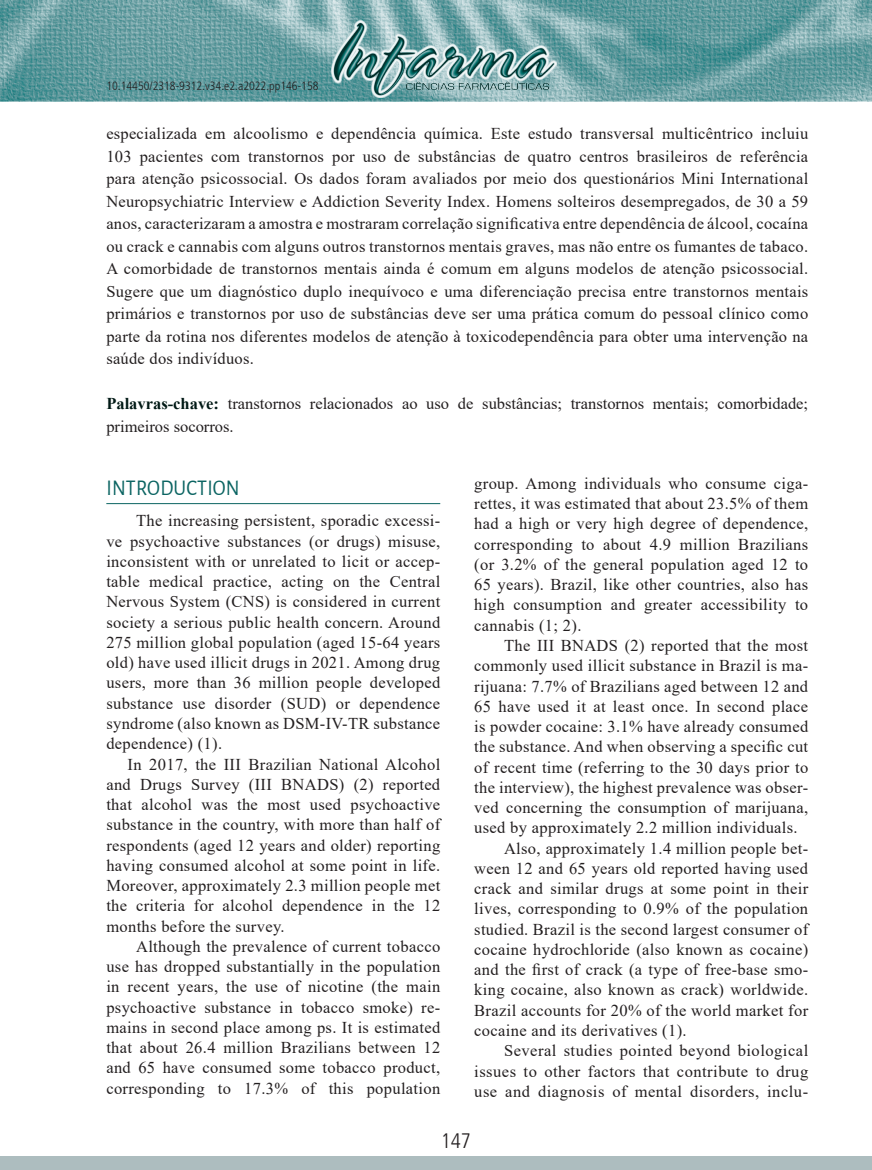
<style>
.page{position:relative;width:872px;height:1170px;background:#fff}
.page>*{position:absolute;margin:0;border:0;box-sizing:border-box;transform-origin:0 0}
.t1{font:22.5px "Alegreya Sans";letter-spacing:.01em;color:#0b6462;scale:.9 1}
.t2{font:300 condensed 21px "Frutiger LT Std";color:#231f20}
.t3{font:16.5px/20.2px "Times New Roman";letter-spacing:.02em;color:#231f20;text-align:justify}
.t4{font:16.5px/22.5px "Times New Roman";color:#231f20}
.t5{font:300 condensed 12px "Frutiger LT Std";color:#231f20}
.s1{font-weight:700;color:#001915}
</style>
<div class="page">
<img style="left:0;top:0;width:872px;height:101px">
<div style="left:0;top:1155px;width:872px;height:14px;background:#adbdbf"></div>
<img style="left:332px;top:20px;width:224px;height:77px">
<hr style="left:106px;top:503px;width:334px;height:1px;background:#0b6462">
<p class="t5" style="left:106px;top:79px;width:214px">10.14450/2318-9312.v34.e2.a2022.pp146-158</p>
<p class="t3" style="left:106px;top:122px;width:703px;line-height:22.5px">especializada em alcoolismo e dependência química. Este estudo transversal multicêntrico incluiu 103 pacientes com transtornos por uso de substâncias de quatro centros brasileiros de referência para atenção psicossocial. Os dados foram avaliados por meio dos questionários Mini International Neuropsychiatric Interview e Addiction Severity Index. Homens solteiros desempregados, de 30 a 59 anos, caracterizaram a amostra e mostraram correlação significativa entre dependência de álcool, cocaína ou crack e cannabis com alguns outros transtornos mentais graves, mas não entre os fumantes de tabaco.<br>A comorbidade de transtornos mentais ainda é comum em alguns modelos de atenção psicossocial.<br>Sugere que um diagnóstico duplo inequívoco e uma diferenciação precisa entre transtornos mentais primários e transtornos por uso de substâncias deve ser uma prática comum do pessoal clínico como parte da rotina nos diferentes modelos de atenção à toxicodependência para obter uma intervenção na saúde dos indivíduos.</p>
<p class="t4" style="left:106px;top:392px;width:703px"><span class="s1">Palavras-chave:</span> transtornos relacionados ao uso de substâncias; transtornos mentais; comorbidade; primeiros socorros.</p>
<h1 class="t1" style="left:107px;top:472px;width:149px">INTRODUCTION</h1>
<p class="t3" style="left:106px;top:510px;width:335px;text-indent:30px">The increasing persistent, sporadic excessi&shy;ve psychoactive substances (or drugs) misuse, inconsistent with or unrelated to licit or accep&shy;table medical practice, acting on the Central Nervous System (CNS) is considered in current society a serious public health concern. Around 275 million global population (aged 15-64 years old) have used illicit drugs in 2021. Among drug users, more than 36 million people developed substance use disorder (SUD) or dependence syndrome (also known as DSM-IV-TR substance dependence) (1).</p>
<p class="t3" style="left:106px;top:753px;width:335px;text-indent:21px">In 2017, the III Brazilian National Alcohol and Drugs Survey (III BNADS) (2) reported that alcohol was the most used psychoactive substance in the country, with more than half of respondents (aged 12 years and older) reporting having consumed alcohol at some point in life.<br>Moreover, approximately 2.3 million people met the criteria for alcohol dependence in the 12 months before the survey.</p>
<p class="t3" style="left:106px;top:935px;width:335px;text-indent:30px">Although the prevalence of current tobacco use has dropped substantially in the population in recent years, the use of nicotine (the main psychoactive substance in tobacco smoke) re&shy;mains in second place among ps. It is estimated that about 26.4 million Brazilians between 12 and 65 have consumed some tobacco product, corresponding to 17.3% of this population</p>
<p class="t3" style="left:474px;top:472px;width:335px">group. Among individuals who consume ciga&shy;rettes, it was estimated that about 23.5% of them had a high or very high degree of dependence, corresponding to about 4.9 million Brazilians (or 3.2% of the general population aged 12 to 65 years). Brazil, like other countries, also has high consumption and greater accessibility to cannabis (1; 2).</p>
<p class="t3" style="left:504px;top:634px;width:306px">The III BNADS (2) reported that the most</p>
<p class="t3" style="left:474px;top:655px;width:335px">commonly used illicit substance in Brazil is ma-</p>
<p class="t3" style="left:474px;top:675px;width:335px">rijuana: 7.7% of Brazilians aged between 12 and</p>
<p class="t3" style="left:474px;top:695px;width:335px">65 have used it at least once. In second place</p>
<p class="t3" style="left:474px;top:715px;width:335px">is powder cocaine: 3.1% have already consumed</p>
<p class="t3" style="left:474px;top:736px;width:335px">the substance. And when observing a specific cut</p>
<p class="t3" style="left:474px;top:756px;width:335px">of recent time (referring to the 30 days prior to</p>
<p class="t3" style="left:474px;top:776px;width:335px">the interview), the highest prevalence was obser-</p>
<p class="t3" style="left:474px;top:796px;width:335px">ved concerning the consumption of marijuana,</p>
<p class="t3" style="left:474px;top:817px;width:325px">used by approximately 2.2 million individuals.</p>
<p class="t3" style="left:504px;top:837px;width:306px">Also, approximately 1.4 million people bet-</p>
<p class="t3" style="left:474px;top:857px;width:335px">ween 12 and 65 years old reported having used</p>
<p class="t3" style="left:474px;top:877px;width:335px">crack and similar drugs at some point in their</p>
<p class="t3" style="left:474px;top:898px;width:335px">lives, corresponding to 0.9% of the population</p>
<p class="t3" style="left:474px;top:918px;width:335px">studied. Brazil is the second largest consumer of</p>
<p class="t3" style="left:474px;top:938px;width:335px">cocaine hydrochloride (also known as cocaine)</p>
<p class="t3" style="left:474px;top:958px;width:335px">and the first of crack (a type of free-base smo-</p>
<p class="t3" style="left:474px;top:979px;width:335px">king cocaine, also known as crack) worldwide.</p>
<p class="t3" style="left:474px;top:999px;width:335px">Brazil accounts for 20% of the world market for</p>
<p class="t3" style="left:474px;top:1019px;width:214px">cocaine and its derivatives (1).</p>
<p class="t3" style="left:504px;top:1039px;width:306px">Several studies pointed beyond biological</p>
<p class="t3" style="left:474px;top:1060px;width:335px">issues to other factors that contribute to drug</p>
<p class="t3" style="left:474px;top:1080px;width:335px">use and diagnosis of mental disorders, inclu-</p>
<p class="t2" style="left:441px;top:1128px;width:32px">147</p>
</div>
